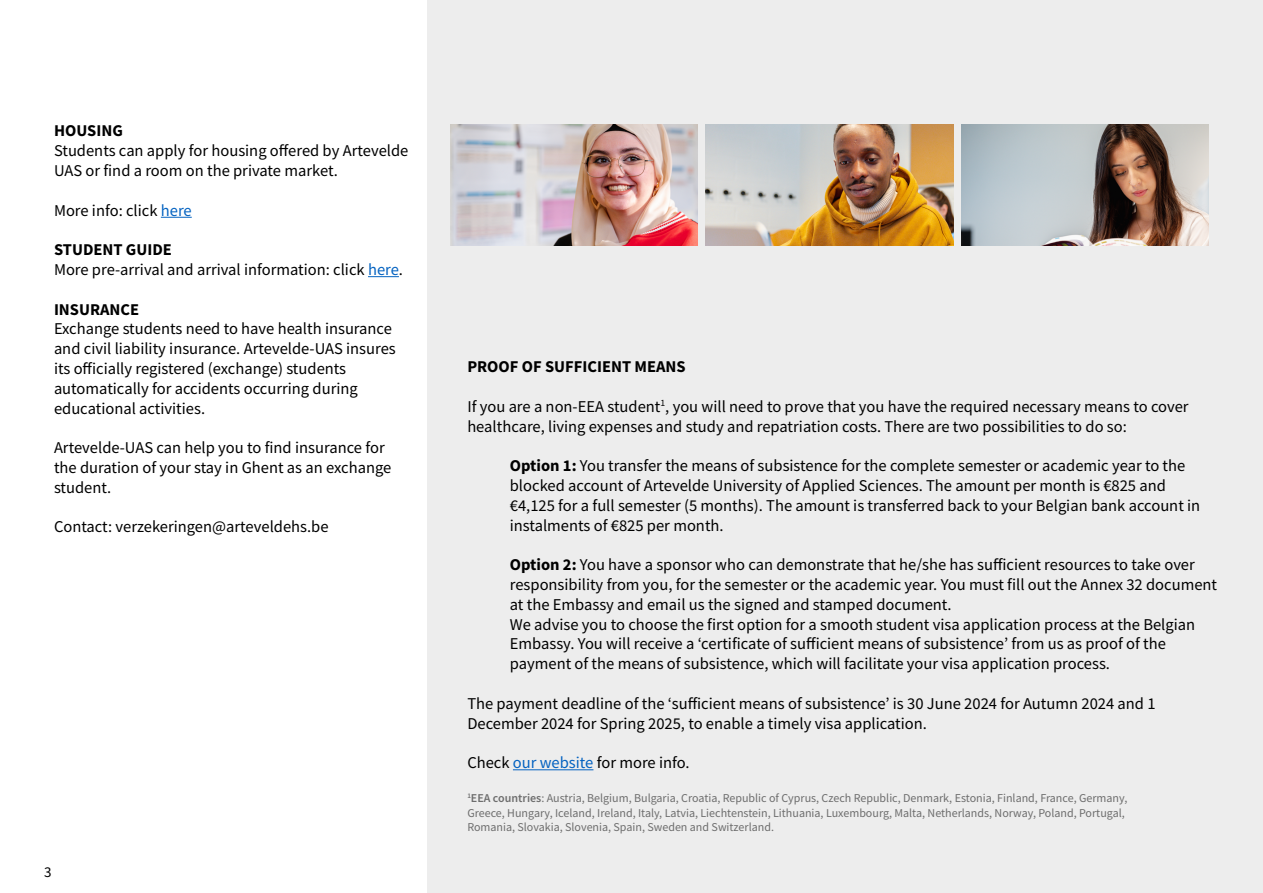
<style>
.page{position:relative;width:1263px;height:893px;background:#fff}
.page>*{position:absolute;margin:0;border:0;box-sizing:border-box;transform-origin:0 0}
.t1{font:16.5px/19.8px "Source Sans Pro";color:#000}
.t2{font:700 16.5px "Source Sans Pro";color:#000}
.t3{font:15px "Source Sans Pro";color:#000}
.t4{font:12px/14.4px "Source Sans Pro";color:#6d6d6d}
.s1{color:#0563c1}
.s2{font-weight:700}
.s3{font-weight:600}
</style>
<div class="page">
<hr style="left:161px;top:217px;width:31px;height:1px;background:#0563c1">
<hr style="left:368px;top:276px;width:31px;height:1px;background:#0563c1">
<div style="left:428px;top:0;width:835px;height:893px;background:#ededed"></div>
<hr style="left:513px;top:769px;width:80px;height:1px;background:#0563c1">
<img style="left:450px;top:124px;width:248px;height:121px">
<img style="left:706px;top:124px;width:247px;height:121px">
<img style="left:961px;top:124px;width:248px;height:121px">
<p class="t2" style="left:54px;top:120px;width:70px">HOUSING</p>
<p class="t1" style="left:54px;top:141px;width:356px">Students can apply for housing offered by Artevelde<br>UAS or find a room on the private market.</p>
<p class="t1" style="left:54px;top:200px;width:139px">More info: click <span class="s1">here</span></p>
<p class="t1" style="left:54px;top:240px;width:351px"><span class="s2">STUDENT GUIDE<br></span>More pre-arrival and arrival information: click <span class="s1">here</span>.</p>
<p class="t2" style="left:54px;top:298px;width:87px">INSURANCE</p>
<p class="t1" style="left:54px;top:319px;width:343px">Exchange students need to have health insurance and civil liability insurance. Artevelde-UAS insures its officially registered (exchange) students automatically for accidents occurring during educational activities.</p>
<p class="t1" style="left:54px;top:438px;width:339px">Artevelde-UAS can help you to find insurance for the duration of your stay in Ghent as an exchange student.</p>
<p class="t1" style="left:54px;top:517px;width:276px">Contact: verzekeringen@arteveldehs.be</p>
<p class="t3" style="left:44px;top:862px;width:9px">3</p>
<p class="t2" style="left:467px;top:355px;width:220px">PROOF OF SUFFICIENT MEANS</p>
<p class="t1" style="left:467px;top:396px;width:723px">If you are a non-EEA student<sup>1</sup>, you will need to prove that you have the required necessary means to cover healthcare, living expenses and study and repatriation costs. There are two possibilities to do so:</p>
<p class="t1" style="left:510px;top:456px;width:692px"><span class="s2">Option 1:</span> You transfer the means of subsistence for the complete semester or academic year to the blocked account of Artevelde University of Applied Sciences. The amount per month is €825 and €4,125 for a full semester (5 months). The amount is transferred back to your Belgian bank account in instalments of €825 per month.</p>
<p class="t1" style="left:510px;top:555px;width:709px"><span class="s2">Option 2:</span> You have a sponsor who can demonstrate that he/she has sufficient resources to take over responsibility from you, for the semester or the academic year. You must fill out the Annex 32 document at the Embassy and email us the signed and stamped document.<br>We advise you to choose the first option for a smooth student visa application process at the Belgian Embassy. You will receive a ‘certificate of sufficient means of subsistence’ from us as proof of the payment of the means of subsistence, which will facilitate your visa application process.</p>
<p class="t1" style="left:467px;top:693px;width:690px">The payment deadline of the ‘sufficient means of subsistence’ is 30 June 2024 for Autumn 2024 and 1<br>December 2024 for Spring 2025, to enable a timely visa application.</p>
<p class="t1" style="left:467px;top:753px;width:224px">Check <span class="s1">our website</span> for more info.</p>
<p class="t4" style="left:467px;top:791px;width:661px"><sup>1</sup><span class="s3">EEA countries</span>: Austria, Belgium, Bulgaria, Croatia, Republic of Cyprus, Czech Republic, Denmark, Estonia, Finland, France, Germany,<br>Greece, Hungary, Iceland, Ireland, Italy, Latvia, Liechtenstein, Lithuania, Luxembourg, Malta, Netherlands, Norway, Poland, Portugal,<br>Romania, Slovakia, Slovenia, Spain, Sweden and Switzerland.</p>
</div>
